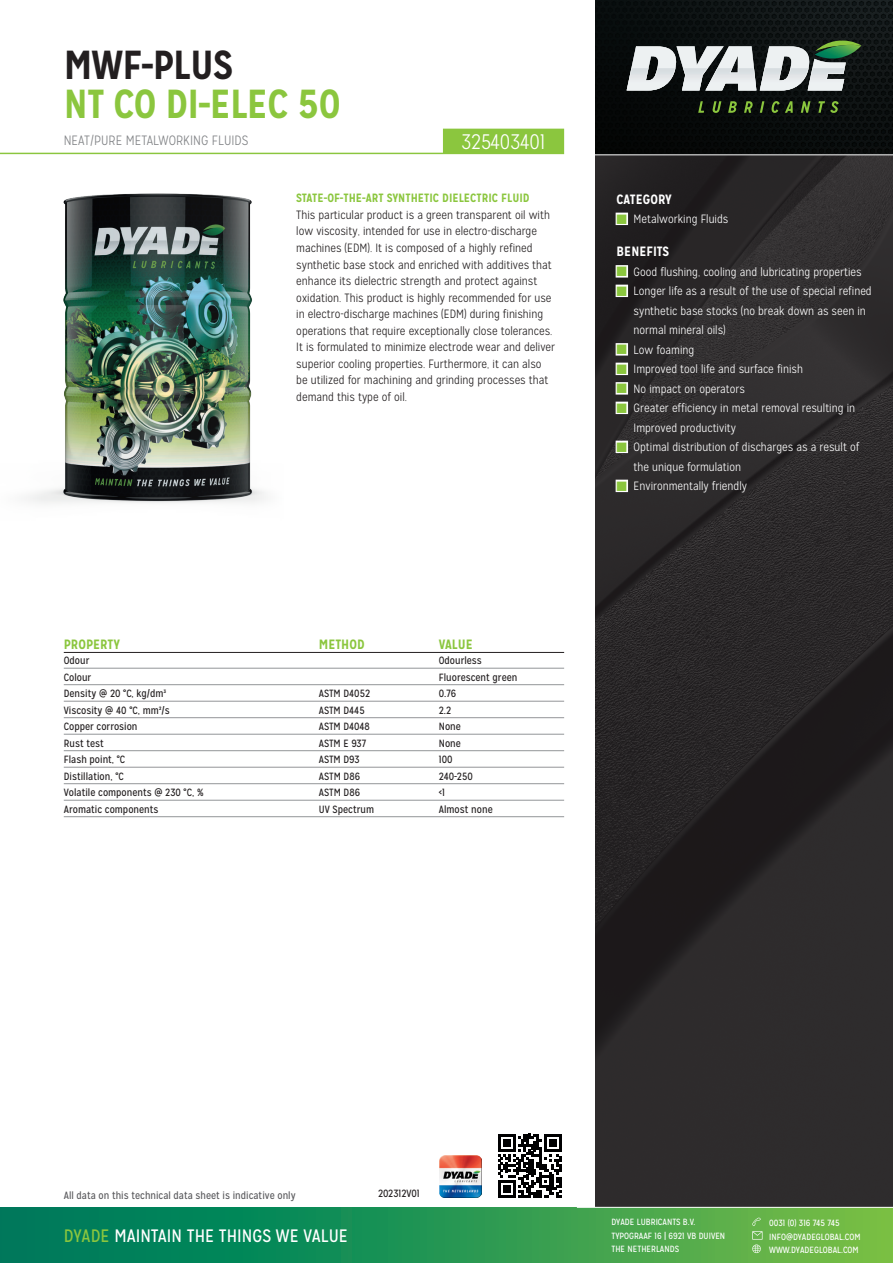
<style>
.page{position:relative;width:893px;height:1263px;background:#fff}
.page>*{position:absolute;margin:0;border:0;box-sizing:border-box;transform-origin:0 0}
.t1{font:700 40.5px "Mission Gothic";letter-spacing:-.02em;color:#8bc63e}
.t2{font:700 40.5px "Mission Gothic";letter-spacing:-.02em;color:#231f20}
.t3{font:300 21px "Mission Gothic";color:#fff}
.t4{font:18px "Mission Gothic";color:#fff}
.t5{font:300 13.5px "Mission Gothic";color:#808285}
.t6{font:700 13.5px "Mission Gothic";color:#8bc63e}
.t7{font:700 13.5px "Mission Gothic";color:#fff}
.t8{font:300 12px/16.5px "Mission Gothic";color:#231f20}
.t9{font:300 12px "Mission Gothic";color:#fff}
.t10{font:700 12px "Mission Gothic";color:#8bc63e}
.t11{font:10.5px "Mission Gothic";color:#231f20}
.t12{font:10.5px "Mission Gothic";color:#5a5a5d}
.t13{font:9px/13.5px "Mission Gothic";color:#fff}
.s1{font-family:"European Pi Three";font-weight:400;font-size:10.5px}
.s2{color:#8bc63e}
</style>
<div class="page">
<svg style="left:595px;top:155px;width:298px;height:1052px;background:#2a2729"></svg>
<img style="left:595px;top:0;width:298px;height:154px">
<svg style="left:627px;top:40px;width:234px;height:50px;background:#8c9491"></svg>
<svg style="left:698px;top:101px;width:6px;height:12px"></svg>
<svg style="left:713px;top:101px;width:8px;height:12px"></svg>
<svg style="left:728px;top:101px;width:9px;height:12px"></svg>
<svg style="left:744px;top:101px;width:9px;height:12px"></svg>
<svg style="left:760px;top:101px;width:4px;height:12px"></svg>
<svg style="left:772px;top:101px;width:21px;height:12px"></svg>
<svg style="left:801px;top:101px;width:9px;height:12px"></svg>
<svg style="left:818px;top:101px;width:21px;height:12px"></svg>
<div style="left:0;top:1208px;width:893px;height:55px;background:linear-gradient(to right,#00745e,#73bd46)"></div>
<svg style="left:752px;top:1217px;width:10px;height:36px"></svg>
<img style="left:440px;top:1155px;width:42px;height:42px">
<svg style="left:498px;top:1134px;width:64px;height:64px"></svg>
<div style="left:446px;top:129px;width:118px;height:25px;background:#8bc63e"></div>
<img style="left:0;top:128px;width:446px;height:376px">
<hr style="left:64px;top:652px;width:500px;height:1px;background:#231f20">
<hr style="left:64px;top:668px;width:500px;height:1px;background:#939598">
<hr style="left:64px;top:684px;width:500px;height:1px;background:#939598">
<hr style="left:64px;top:701px;width:500px;height:1px;background:#939598">
<hr style="left:64px;top:717px;width:500px;height:1px;background:#939598">
<hr style="left:64px;top:734px;width:500px;height:1px;background:#939598">
<hr style="left:64px;top:750px;width:500px;height:1px;background:#939598">
<hr style="left:64px;top:767px;width:500px;height:1px;background:#939598">
<hr style="left:64px;top:783px;width:500px;height:1px;background:#939598">
<hr style="left:64px;top:800px;width:500px;height:1px;background:#939598">
<hr style="left:64px;top:816px;width:500px;height:1px;background:#939598">
<h1 class="t2" style="left:64px;top:40px;width:171px">MWF-PLUS</h1>
<h1 class="t1" style="left:64px;top:79px;width:278px">NT CO DI-ELEC 50</h1>
<p class="t5" style="left:64px;top:132px;width:186px">NEAT/PURE METALWORKING FLUIDS</p>
<h2 class="t3" style="left:461px;top:130px;width:86px">325403401</h2>
<p class="t10" style="left:296px;top:191px;width:235px">STATE-OF-THE-ART SYNTHETIC DIELECTRIC FLUID</p>
<p class="t8" style="left:296px;top:207px;width:260px">This particular product is a green transparent oil with low viscosity, intended for use in electro-discharge machines (EDM). It is composed of a highly refined synthetic base stock and enriched with additives that enhance its dielectric strength and protect against oxidation. This product is highly recommended for use in electro-discharge machines (EDM) during finishing operations that require exceptionally close tolerances.<br>It is formulated to minimize electrode wear and deliver superior cooling properties. Furthermore, it can also be utilized for machining and grinding processes that demand this type of oil.</p>
<p class="t6" style="left:64px;top:636px;width:58px">PROPERTY</p>
<p class="t6" style="left:319px;top:636px;width:47px">METHOD</p>
<p class="t6" style="left:439px;top:636px;width:36px">VALUE</p>
<p class="t11" style="left:64px;top:654px;width:27px">Odour</p>
<p class="t11" style="left:439px;top:654px;width:45px">Odourless</p>
<p class="t11" style="left:64px;top:671px;width:29px">Colour</p>
<p class="t11" style="left:439px;top:671px;width:80px">Fluorescent green</p>
<p class="t11" style="left:64px;top:687px;width:104px">Density @ 20 °C, kg/dm³</p>
<p class="t11" style="left:319px;top:687px;width:53px">ASTM D4052</p>
<p class="t11" style="left:439px;top:687px;width:19px">0.76</p>
<p class="t11" style="left:64px;top:704px;width:108px">Viscosity @ 40 °C, mm²/s</p>
<p class="t11" style="left:319px;top:704px;width:47px">ASTM D445</p>
<p class="t11" style="left:439px;top:704px;width:14px">2.2</p>
<p class="t11" style="left:64px;top:720px;width:75px">Copper corrosion</p>
<p class="t11" style="left:319px;top:720px;width:53px">ASTM D4048</p>
<p class="t11" style="left:439px;top:720px;width:24px">None</p>
<p class="t11" style="left:64px;top:736px;width:42px">Rust test</p>
<p class="t11" style="left:319px;top:736px;width:49px">ASTM E 937</p>
<p class="t11" style="left:439px;top:736px;width:24px">None</p>
<p class="t11" style="left:64px;top:753px;width:63px">Flash point, °C</p>
<p class="t11" style="left:319px;top:753px;width:42px">ASTM D93</p>
<p class="t11" style="left:439px;top:753px;width:15px">100</p>
<p class="t11" style="left:64px;top:769px;width:61px">Distillation, °C</p>
<p class="t11" style="left:319px;top:769px;width:43px">ASTM D86</p>
<p class="t11" style="left:439px;top:769px;width:35px">240-250</p>
<p class="t11" style="left:64px;top:786px;width:141px">Volatile components @ 230 °C, %</p>
<p class="t11" style="left:319px;top:786px;width:43px">ASTM D86</p>
<p class="t11" style="left:439px;top:786px;width:8px">&lt;1</p>
<p class="t11" style="left:64px;top:802px;width:96px">Aromatic components</p>
<p class="t11" style="left:319px;top:802px;width:57px">UV Spectrum</p>
<p class="t11" style="left:439px;top:802px;width:55px">Almost none</p>
<p class="t7" style="left:617px;top:190px;width:57px">CATEGORY</p>
<p class="t9" style="left:617px;top:212px;width:113px"><span class="s1">N</span> Metalworking Fluids</p>
<p class="t7" style="left:617px;top:243px;width:54px">BENEFITS</p>
<p class="t9" style="left:617px;top:264px;width:247px"><span class="s1">N</span> Good flushing, cooling and lubricating properties</p>
<p class="t9" style="left:617px;top:284px;width:257px"><span class="s1">N</span> Longer life as a result of the use of special refined</p>
<p class="t9" style="left:634px;top:303px;width:234px">synthetic base stocks (no break down as seen in</p>
<p class="t9" style="left:634px;top:323px;width:94px">normal mineral oils)</p>
<p class="t9" style="left:617px;top:342px;width:79px"><span class="s1">N</span> Low foaming</p>
<p class="t9" style="left:617px;top:362px;width:188px"><span class="s1">N</span> Improved tool life and surface finish</p>
<p class="t9" style="left:617px;top:381px;width:130px"><span class="s1">N</span> No impact on operators</p>
<p class="t9" style="left:617px;top:401px;width:240px"><span class="s1">N</span> Greater efficiency in metal removal resulting in</p>
<p class="t9" style="left:634px;top:420px;width:104px">Improved productivity</p>
<p class="t9" style="left:617px;top:440px;width:244px"><span class="s1">N</span> Optimal distribution of discharges as a result of</p>
<p class="t9" style="left:634px;top:459px;width:109px">the unique formulation</p>
<p class="t9" style="left:617px;top:479px;width:132px"><span class="s1">N</span> Environmentally friendly</p>
<p class="t12" style="left:64px;top:1189px;width:233px">All data on this technical data sheet is indicative only</p>
<p class="t11" style="left:378px;top:1187px;width:43px">202312V01</p>
<h3 class="t4" style="left:64px;top:1225px;width:286px"><span class="s2">DYADE</span> MAINTAIN THE THINGS WE VALUE</h3>
<p class="t13" style="left:611px;top:1215px;width:115px">DYADE LUBRICANTS B.V.<br>TYPOGRAAF 16 | 6921 VB DUIVEN<br>THE NETHERLANDS</p>
<p class="t13" style="left:769px;top:1216px;width:93px">0031 (0) 316 745 745<br>INFO@DYADEGLOBAL.COM<br>WWW.DYADEGLOBAL.COM</p>
</div>
